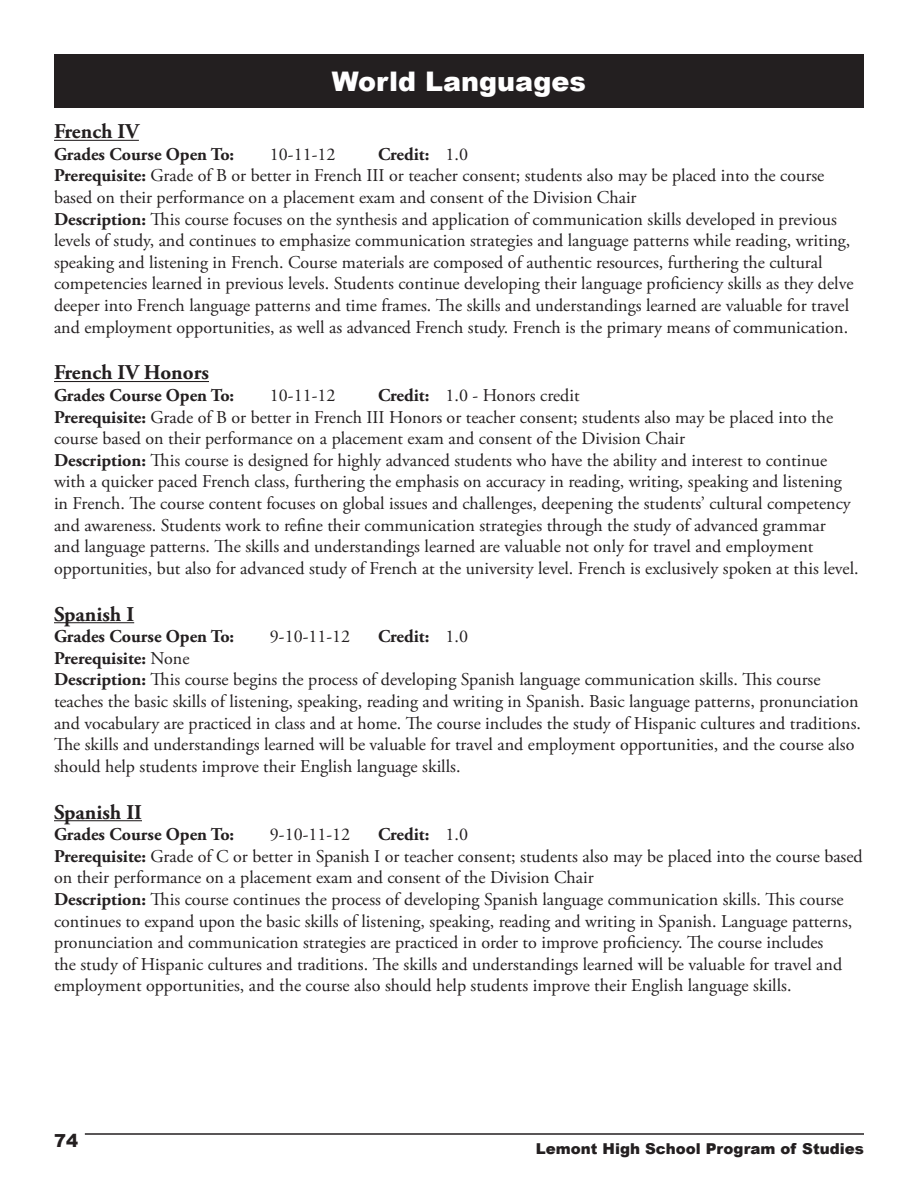
<style>
.page{position:relative;width:918px;height:1188px;background:#fff}
.page>*{position:absolute;margin:0;border:0;box-sizing:border-box;transform-origin:0 0}
.t1{font:900 27px "Arial";color:#fff}
.t2{font:700 21px "Adobe Garamond Pro";color:#231f20}
.t3{font:18px/21.6px "Adobe Garamond Pro";color:#231f20}
.t4{font:700 18px "Adobe Garamond Pro";color:#231f20}
.t5{font:900 18px "Arial";color:#231f20}
.t6{font:900 15px "Arial";color:#231f20}
.s1{font-weight:700}
.s2{font-weight:400}
</style>
<div class="page">
<hr style="left:85px;top:1133px;width:779px;height:2px;background:#231f20">
<div style="left:54px;top:54px;width:810px;height:54px;background:#231f20"></div>
<hr style="left:54px;top:140px;width:85px;height:1px;background:#231f20">
<hr style="left:54px;top:381px;width:155px;height:1px;background:#231f20">
<hr style="left:54px;top:622px;width:80px;height:1px;background:#231f20">
<hr style="left:54px;top:820px;width:88px;height:1px;background:#231f20">
<h1 class="t1" style="left:332px;top:61px;width:256px">World Languages</h1>
<p class="t2" style="left:54px;top:119px;width:86px">French IV</p>
<p class="t4" style="left:54px;top:144px;width:182px">Grades Course Open To:</p>
<p class="t3" style="left:270px;top:144px;width:67px">10-11-12</p>
<p class="t3" style="left:54px;top:144px;width:801px;text-indent:324px"><span class="s1">Credit:</span> 1.0<br><span class="s1">Prerequisite:</span> Grade of B or better in French III or teacher consent; students also may be placed into the course based on their performance on a placement exam and consent of the Division Chair<br><span class="s1">Description:</span> This course focuses on the synthesis and application of communication skills developed in previous levels of study, and continues to emphasize communication strategies and language patterns while reading, writing, speaking and listening in French. Course materials are composed of authentic resources, furthering the cultural competencies learned in previous levels. Students continue developing their language proficiency skills as they delve deeper into French language patterns and time frames. The skills and understandings learned are valuable for travel and employment opportunities, as well as advanced French study. French is the primary means of communication.</p>
<p class="t2" style="left:54px;top:361px;width:157px">French IV Honors</p>
<p class="t4" style="left:54px;top:385px;width:182px">Grades Course Open To:</p>
<p class="t3" style="left:270px;top:385px;width:67px">10-11-12</p>
<p class="t3" style="left:54px;top:385px;width:806px;text-indent:324px"><span class="s1">Credit:</span> 1.0 - Honors credit<br><span class="s1">Prerequisite:</span> Grade of B or better in French III Honors or teacher consent; students also may be placed into the course based on their performance on a placement exam and consent of the Division Chair<br><span class="s1">Description:</span> This course is designed for highly advanced students who have the ability and interest to continue with a quicker paced French class, furthering the emphasis on accuracy in reading, writing, speaking and listening in French. The course content focuses on global issues and challenges, deepening the students’ cultural competency and awareness. Students work to refine their communication strategies through the study of advanced grammar<br>and language patterns. The skills and understandings learned are valuable not only for travel and employment opportunities, but also for advanced study of French at the university level. French is exclusively spoken at this level.</p>
<p class="t2" style="left:54px;top:602px;width:82px">Spanish I</p>
<p class="t4" style="left:54px;top:626px;width:182px">Grades Course Open To:</p>
<p class="t3" style="left:270px;top:626px;width:82px">9-10-11-12</p>
<p class="t4" style="left:378px;top:626px;width:91px">Credit: <span class="s2">1.0</span></p>
<p class="t3" style="left:54px;top:648px;width:809px"><span class="s1">Prerequisite:</span> None<br><span class="s1">Description:</span> This course begins the process of developing Spanish language communication skills. This course teaches the basic skills of listening, speaking, reading and writing in Spanish. Basic language patterns, pronunciation and vocabulary are practiced in class and at home. The course includes the study of Hispanic cultures and traditions.<br>The skills and understandings learned will be valuable for travel and employment opportunities, and the course also should help students improve their English language skills.</p>
<p class="t2" style="left:54px;top:800px;width:90px">Spanish II</p>
<p class="t4" style="left:54px;top:824px;width:182px">Grades Course Open To:</p>
<p class="t3" style="left:270px;top:824px;width:82px">9-10-11-12</p>
<p class="t3" style="left:54px;top:824px;width:810px;text-indent:324px"><span class="s1">Credit:</span> 1.0<br><span class="s1">Prerequisite:</span> Grade of C or better in Spanish I or teacher consent; students also may be placed into the course based on their performance on a placement exam and consent of the Division Chair<br><span class="s1">Description:</span> This course continues the process of developing Spanish language communication skills. This course continues to expand upon the basic skills of listening, speaking, reading and writing in Spanish. Language patterns, pronunciation and communication strategies are practiced in order to improve proficiency. The course includes<br>the study of Hispanic cultures and traditions. The skills and understandings learned will be valuable for travel and employment opportunities, and the course also should help students improve their English language skills.</p>
<p class="t5" style="left:54px;top:1127px;width:26px">74</p>
<p class="t6" style="left:536px;top:1137px;width:330px">Lemont High School Program of Studies</p>
</div>
